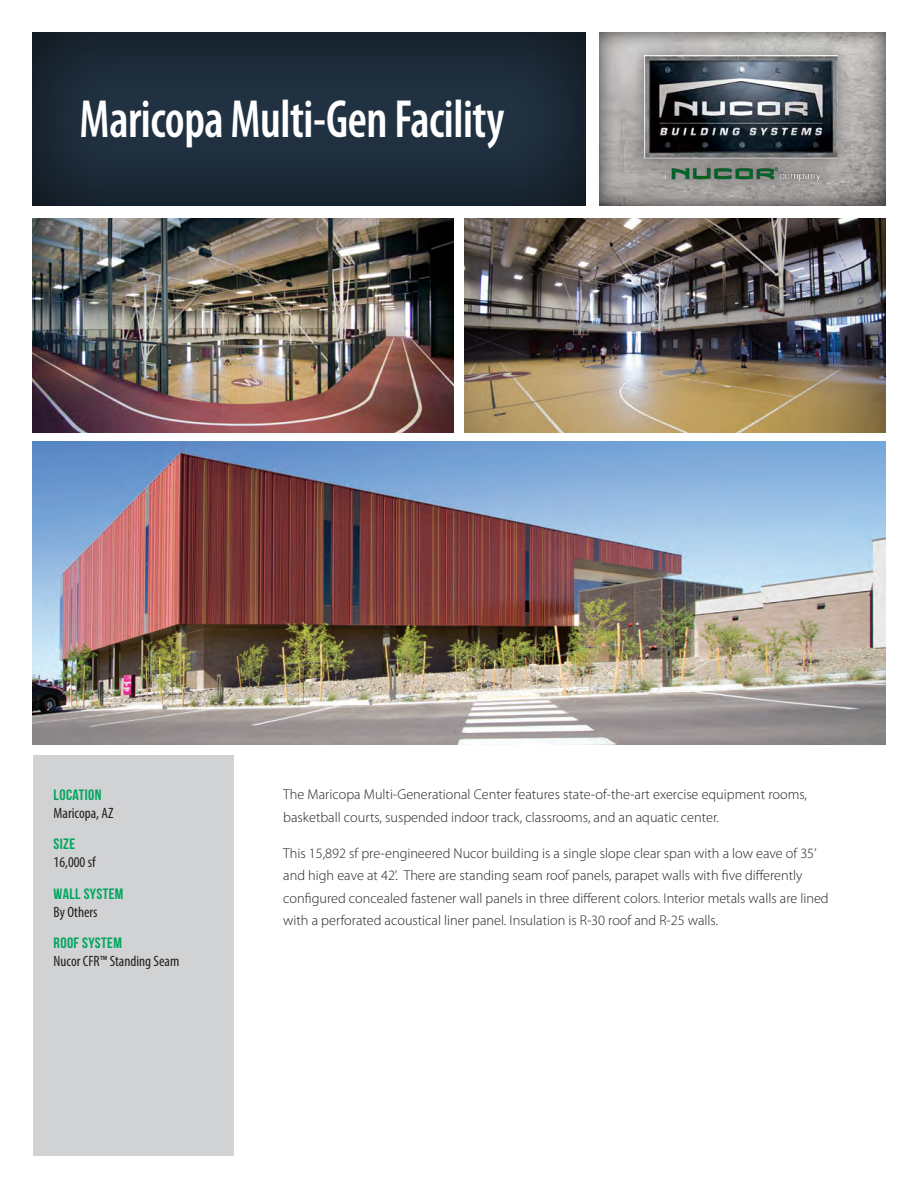
<style>
.page{position:relative;width:918px;height:1188px;background:#fff}
.page>*{position:absolute;margin:0;border:0;box-sizing:border-box;transform-origin:0 0}
.Project_Name_Header{font:600 condensed 54px "Myriad Pro";letter-spacing:-.01em;color:#fff;scale:.9 1}
.Inset_Text{font:condensed 15px "Myriad Pro";color:#231f20}
.Inset_Text_Header{font:15px "Bebas Neue";letter-spacing:.025em;color:#00a65f;scale:1.05 1}
.Body_Copy{font:300 14.25px/22.5px "Myriad Pro";color:#231f20}
</style>
<div class="page">
<div style="left:33px;top:755px;width:201px;height:401px;background:#d1d2d4"></div>
<div style="left:599px;top:32px;width:287px;height:175px;background:#231f20;opacity:.75"></div>
<div style="left:31px;top:30px;width:557px;height:177px;background:#231f20;opacity:.75"></div>
<img style="left:32px;top:442px;width:854px;height:302px">
<img style="left:465px;top:219px;width:421px;height:214px">
<img style="left:32px;top:219px;width:421px;height:214px">
<div style="left:629px;top:40px;width:224px;height:155px;background:#231f20;opacity:.4"></div>
<img style="left:645px;top:56px;width:192px;height:125px">
<p class="Project_Name_Header" style="left:80px;top:86px;width:473px">Maricopa Multi-Gen Facility</p>
<p class="Inset_Text_Header" style="left:54px;top:787px;width:47px">LOCATION</p>
<p class="Inset_Text" style="left:54px;top:804px;width:61px">Maricopa, AZ</p>
<p class="Inset_Text_Header" style="left:54px;top:836px;width:22px">SIZE</p>
<p class="Inset_Text" style="left:54px;top:853px;width:43px">16,000 sf</p>
<p class="Inset_Text_Header" style="left:54px;top:886px;width:68px">WALL SYSTEM</p>
<p class="Inset_Text" style="left:54px;top:903px;width:45px">By Others</p>
<p class="Inset_Text_Header" style="left:54px;top:935px;width:67px">ROOF SYSTEM</p>
<p class="Inset_Text" style="left:54px;top:952px;width:127px">Nucor CFR™ Standing Seam</p>
<p class="Body_Copy" style="left:283px;top:783px;width:525px">The Maricopa Multi-Generational Center features state-of-the-art exercise equipment rooms, basketball courts, suspended indoor track, classrooms, and an aquatic center.</p>
<p class="Body_Copy" style="left:283px;top:841px;width:547px">This 15,892 sf pre-engineered Nucor building is a single slope clear span with a low eave of 35’ and high eave at 42’. There are standing seam roof panels, parapet walls with five differently configured concealed fastener wall panels in three different colors. Interior metals walls are lined with a perforated acoustical liner panel. Insulation is R-30 roof and R-25 walls.</p>
</div>
